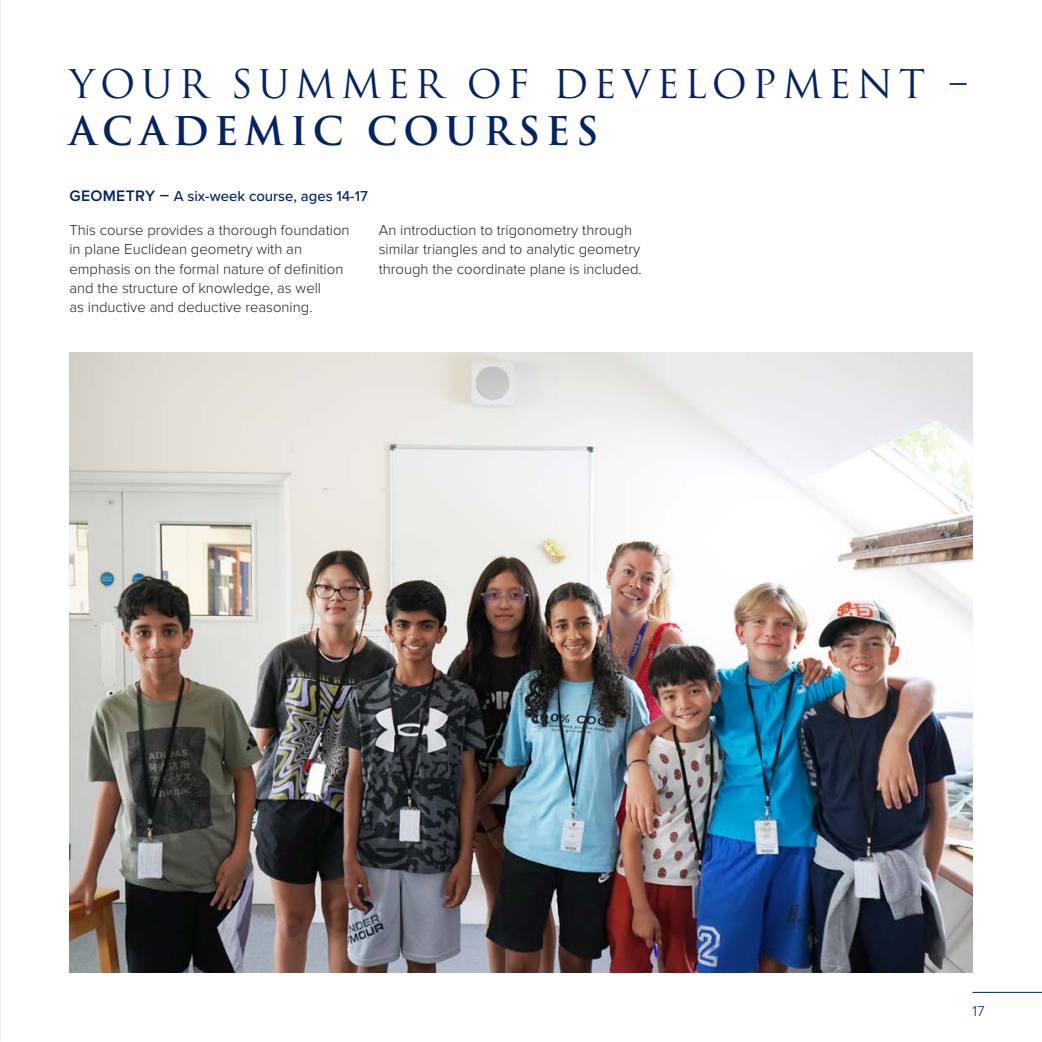
<style>
.page{position:relative;width:1042px;height:1042px;background:#fff}
.page>*{position:absolute;margin:0;border:0;box-sizing:border-box;transform-origin:0 0}
.t1{font:38.5px "Trajan Pro 3";letter-spacing:.14em;color:#042364}
.t2{font:700 38.5px "Trajan Pro";letter-spacing:.15em;color:#042364}
.t3{font:300 14.88px/19.2px "Proxima Nova";color:#231f20}
.t4{font:500 14.88px "Proxima Nova";color:#042364}
.t5{font:300 14.88px "Proxima Nova";color:#042364}
.s1{font-weight:600;font-size:15.75px}
</style>
<div class="page">
<img style="left:69px;top:352px;width:903px;height:620px">
<img style="left:0;top:0;width:1px;height:1042px">
<hr style="left:972px;top:992px;width:70px;height:1px;background:#042364">
<h1 class="t1" style="left:69px;top:58px;width:900px">YOUR SUMMER OF DEVELOPMENT –</h1>
<h1 class="t2" style="left:69px;top:107px;width:530px">ACADEMIC COURSES</h1>
<p class="t4" style="left:69px;top:185px;width:300px"><span class="s1">GEOMETRY –</span> A six-week course, ages 14-17</p>
<p class="t3" style="left:69px;top:220px;width:281px">This course provides a thorough foundation in plane Euclidean geometry with an emphasis on the formal nature of definition and the structure of knowledge, as well<br>as inductive and deductive reasoning.</p>
<p class="t3" style="left:379px;top:220px;width:265px">An introduction to trigonometry through similar triangles and to analytic geometry through the coordinate plane is included.</p>
<p class="t5" style="left:972px;top:1000px;width:14px">17</p>
</div>
